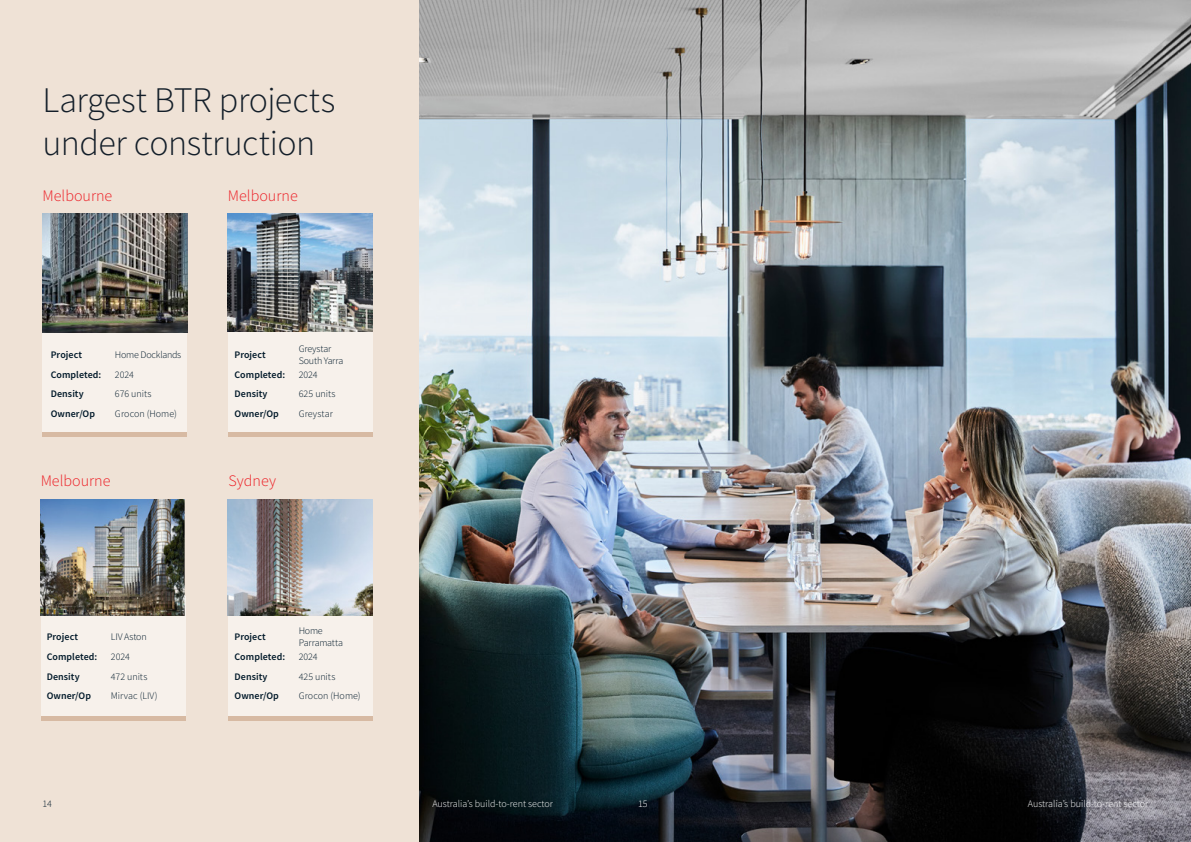
<style>
.page{position:relative;width:1191px;height:842px;background:#fff}
.page>*{position:absolute;margin:0;border:0;box-sizing:border-box;transform-origin:0 0}
.t1{font:300 36px/43.2px "Source Sans Pro";letter-spacing:-.015em;color:#131e29}
.t2{font:300 16px "Source Sans Pro";color:#ed1d24}
.t3{font:300 10px/12px "Source Sans Pro";letter-spacing:-.005em;color:#001828}
.t4{font:600 10px "Source Sans Pro";letter-spacing:.005em;color:#001828}
.t5{font:300 10px "Source Sans Pro";color:#fff}
</style>
<div class="page">
<img style="left:419px;top:0;width:772px;height:842px">
<div style="left:0;top:0;width:419px;height:842px;background:#efe2d6"></div>
<div style="left:228px;top:313px;width:144px;height:120px;background:#f7f1eb"></div>
<img style="left:228px;top:213px;width:144px;height:118px">
<div style="left:43px;top:313px;width:144px;height:120px;background:#f7f1eb"></div>
<img style="left:43px;top:213px;width:144px;height:119px">
<hr style="left:43px;top:433px;width:144px;height:4px;background:#d7baa3">
<hr style="left:228px;top:433px;width:144px;height:4px;background:#d7baa3">
<div style="left:228px;top:596px;width:144px;height:120px;background:#f7f1eb"></div>
<img style="left:228px;top:499px;width:144px;height:116px">
<div style="left:228px;top:716px;width:144px;height:5px;background:#d7baa3"></div>
<div style="left:41px;top:596px;width:144px;height:120px;background:#f7f1eb"></div>
<div style="left:41px;top:716px;width:144px;height:5px;background:#d7baa3"></div>
<img style="left:41px;top:499px;width:143px;height:116px">
<h1 class="t1" style="left:43px;top:79px;width:294px">Largest BTR projects under construction</h1>
<h2 class="t2" style="left:43px;top:186px;width:71px">Melbourne</h2>
<h2 class="t2" style="left:228px;top:186px;width:71px">Melbourne</h2>
<p class="t4" style="left:51px;top:348px;width:33px">Project</p>
<p class="t3" style="left:115px;top:348px;width:68px">Home Docklands</p>
<p class="t4" style="left:51px;top:368px;width:52px">Completed:</p>
<p class="t3" style="left:115px;top:368px;width:20px">2024</p>
<p class="t4" style="left:51px;top:387px;width:35px">Density</p>
<p class="t3" style="left:115px;top:388px;width:38px">676 units</p>
<p class="t4" style="left:51px;top:407px;width:46px">Owner/Op</p>
<p class="t3" style="left:115px;top:408px;width:63px">Grocon (Home)</p>
<h2 class="t2" style="left:41px;top:470px;width:71px">Melbourne</h2>
<p class="t4" style="left:234px;top:348px;width:33px">Project</p>
<p class="t3" style="left:299px;top:342px;width:46px">Greystar<br>South Yarra</p>
<p class="t4" style="left:234px;top:368px;width:52px">Completed:</p>
<p class="t3" style="left:299px;top:368px;width:20px">2024</p>
<p class="t4" style="left:234px;top:387px;width:35px">Density</p>
<p class="t3" style="left:299px;top:388px;width:38px">625 units</p>
<p class="t4" style="left:234px;top:407px;width:46px">Owner/Op</p>
<p class="t3" style="left:299px;top:408px;width:36px">Greystar</p>
<h2 class="t2" style="left:228px;top:470px;width:49px">Sydney</h2>
<p class="t4" style="left:47px;top:630px;width:33px">Project</p>
<p class="t3" style="left:111px;top:631px;width:37px">LIV Aston</p>
<p class="t4" style="left:47px;top:650px;width:52px">Completed:</p>
<p class="t3" style="left:111px;top:650px;width:20px">2024</p>
<p class="t4" style="left:47px;top:670px;width:35px">Density</p>
<p class="t3" style="left:111px;top:670px;width:38px">472 units</p>
<p class="t4" style="left:47px;top:689px;width:46px">Owner/Op</p>
<p class="t3" style="left:111px;top:690px;width:48px">Mirvac (LIV)</p>
<p class="t4" style="left:234px;top:630px;width:33px">Project</p>
<p class="t3" style="left:299px;top:625px;width:46px">Home<br>Parramatta</p>
<p class="t4" style="left:234px;top:650px;width:52px">Completed:</p>
<p class="t3" style="left:299px;top:650px;width:20px">2024</p>
<p class="t4" style="left:234px;top:670px;width:35px">Density</p>
<p class="t3" style="left:299px;top:670px;width:38px">425 units</p>
<p class="t4" style="left:234px;top:689px;width:46px">Owner/Op</p>
<p class="t3" style="left:299px;top:690px;width:63px">Grocon (Home)</p>
<p class="t5" style="left:432px;top:797px;width:122px">Australia’s build-to-rent sector</p>
<p class="t5" style="left:1028px;top:797px;width:122px">Australia’s build-to-rent sector</p>
<p class="t3" style="left:43px;top:798px;width:11px">14</p>
<p class="t5" style="left:638px;top:797px;width:11px">15</p>
</div>
